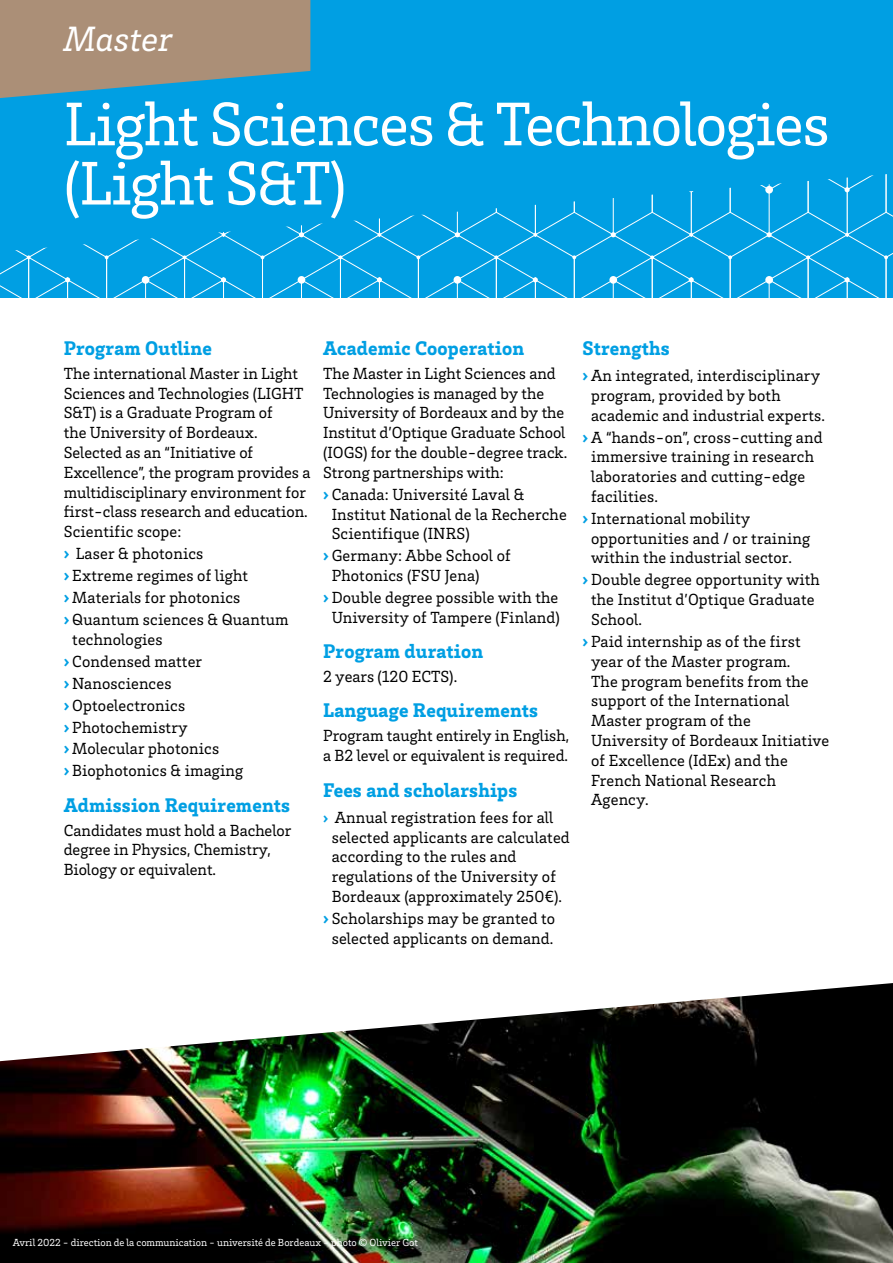
<style>
.page{position:relative;width:893px;height:1263px;background:#fff}
.page>*{position:absolute;margin:0;border:0;box-sizing:border-box;transform-origin:0 0}
.t1{font:63px/59.2px "Brix Slab";letter-spacing:-.02em;color:#fff}
.t2{font:italic 36px "Brix Slab";color:#fff}
.t3{font:900 20.25px "Brix Slab";letter-spacing:.01em;color:#009fe3}
.t4{font:16.5px/19.8px "Brix Slab";letter-spacing:.01em;color:#000}
.t5{font:10.5px "Brix Slab";color:#fff}
.s1{font-weight:900;color:#009fe3}
.s2{font-weight:900;font-size:15px;color:#009fe3}
</style>
<div class="page">
<img style="left:0;top:1061px;width:893px;height:202px">
<svg style="left:3px;top:983px;width:890px;height:78px"></svg>
<div style="left:0;top:0;width:893px;height:298px;background:#009fe3"></div>
<svg style="left:0;top:252px;width:893px;height:46px"></svg>
<svg style="left:15px;top:19px;width:878px;height:233px"></svg>
<svg style="left:0;top:0;width:310px;height:98px;background:#939185"></svg>
<h2 class="t2" style="left:64px;top:15px;width:110px">Master</h2>
<h1 class="t1" style="left:64px;top:92px;width:767px">Light Sciences &amp; Technologies (Light S&amp;T)</h1>
<p class="t3" style="left:64px;top:335px;width:150px">Program Outline</p>
<p class="t4" style="left:64px;top:363px;width:248px">The international Master in Light<br>Sciences and Technologies (LIGHT<br>S&amp;T) is a Graduate Program of<br>the University of Bordeaux.<br>Selected as an “Initiative of<br>Excellence”, the program provides a multidisciplinary environment for first-class research and education.<br>Scientific scope:</p>
<p class="t4" style="left:64px;top:542px;width:226px;line-height:21.9px"><span class="s1">›</span> Laser &amp; photonics<br><span class="s1">›</span> Extreme regimes of light<br><span class="s1">›</span> Materials for photonics<br><span class="s1">›</span> Quantum sciences &amp; Quantum</p>
<p class="t4" style="left:64px;top:628px;width:181px;line-height:21.9px;text-indent:8px">technologies<br><span class="s1">›</span> Condensed matter<br><span class="s1">›</span> Nanosciences<br><span class="s1">›</span> Optoelectronics<br><span class="s1">›</span> Photochemistry<br><span class="s1">›</span> Molecular photonics<br><span class="s1">›</span> Biophotonics &amp; imaging</p>
<p class="t3" style="left:64px;top:791px;width:228px">Admission Requirements</p>
<p class="t4" style="left:64px;top:819px;width:229px">Candidates must hold a Bachelor degree in Physics, Chemistry,<br>Biology or equivalent.</p>
<p class="t3" style="left:323px;top:335px;width:203px">Academic Cooperation</p>
<p class="t4" style="left:323px;top:363px;width:246px">The Master in Light Sciences and<br>Technologies is managed by the<br>University of Bordeaux and by the<br>Institut d’Optique Graduate School (IOGS) for the double-degree track.<br>Strong partnerships with:</p>
<p class="t4" style="left:332px;top:484px;width:237px;text-indent:-8px"><span class="s1">›</span> Canada: Université Laval &amp;<br>Institut National de la Recherche<br>Scientifique (INRS)</p>
<p class="t4" style="left:332px;top:545px;width:181px;text-indent:-8px"><span class="s1">›</span> Germany: Abbe School of<br>Photonics (FSU Jena)</p>
<p class="t4" style="left:323px;top:587px;width:238px;text-align:center"><span class="s1">›</span> Double degree possible with the<br>University of Tampere (Finland)</p>
<p class="t3" style="left:323px;top:638px;width:162px">Program duration</p>
<p class="t4" style="left:323px;top:666px;width:136px">2 years (120 ECTS).</p>
<p class="t3" style="left:323px;top:697px;width:216px">Language Requirements</p>
<p class="t4" style="left:323px;top:725px;width:247px">Program taught entirely in English, a B2 level or equivalent is required.</p>
<p class="t3" style="left:323px;top:776px;width:196px">Fees and scholarships</p>
<p class="t4" style="left:332px;top:806px;width:240px;text-indent:-9px"><span class="s2">›</span> Annual registration fees for all selected applicants are calculated according to the rules and regulations of the University of<br>Bordeaux (approximately 250€).</p>
<p class="t4" style="left:323px;top:908px;width:234px;text-align:center"><span class="s1">›</span> Scholarships may be granted to selected applicants on demand.</p>
<p class="t3" style="left:583px;top:335px;width:89px">Strengths</p>
<p class="t4" style="left:591px;top:365px;width:235px;text-indent:-8px"><span class="s1">›</span> An integrated, interdisciplinary program, provided by both academic and industrial experts.</p>
<p class="t4" style="left:591px;top:426px;width:233px;text-indent:-8px"><span class="s1">›</span> A “hands-on”, cross-cutting and immersive training in research laboratories and cutting-edge facilities.</p>
<p class="t4" style="left:591px;top:508px;width:221px;text-indent:-8px"><span class="s1">›</span> International mobility opportunities and / or training within the industrial sector.</p>
<p class="t4" style="left:591px;top:569px;width:230px;text-indent:-8px"><span class="s1">›</span> Double degree opportunity with the Institut d’Optique Graduate<br>School.</p>
<p class="t4" style="left:591px;top:631px;width:240px;text-indent:-8px"><span class="s1">›</span> Paid internship as of the first year of the Master program.<br>The program benefits from the support of the International<br>Master program of the<br>University of Bordeaux Initiative of Excellence (IdEx) and the<br>French National Research<br>Agency.</p>
<p class="t5" style="left:13px;top:1235px;width:407px">Avril 2022 - direction de la communication - université de Bordeaux - photo © Olivier Got</p>
</div>
